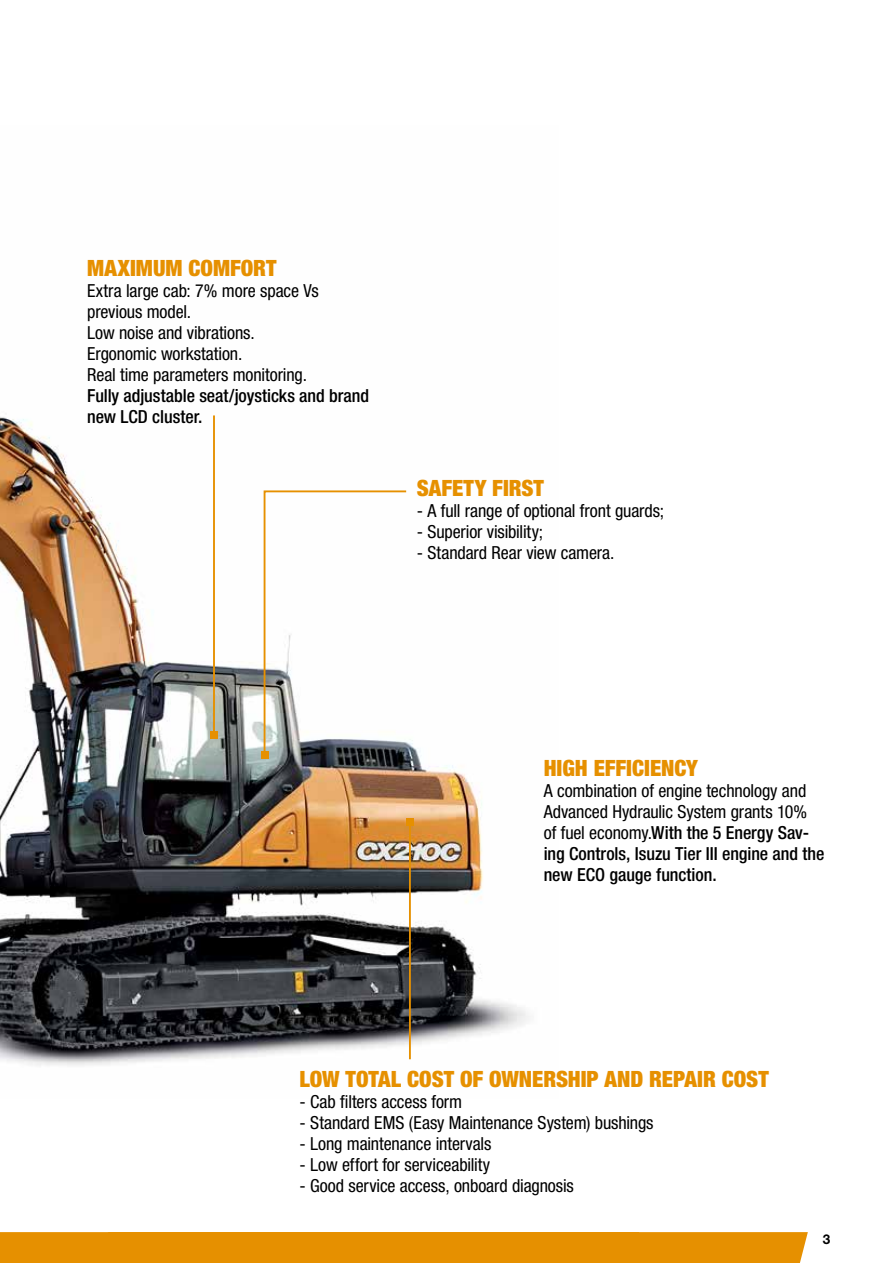
<style>
.page{position:relative;width:893px;height:1263px;background:#fff}
.page>*{position:absolute;margin:0;border:0;box-sizing:border-box;transform-origin:0 0}
.t1{font:900 condensed 22.5px "Helvetica Neue LT Std";color:#e69000}
.t2{font:condensed 18px/21px "Helvetica Neue LT Std";letter-spacing:-.005em;color:#000}
.t3{font:500 condensed 18px/21px "Helvetica Neue LT Std";letter-spacing:-.005em;color:#000}
.t4{font:700 13.5px "Helvetica Neue LT Std";color:#000}
.s1{font-weight:500}
</style>
<div class="page">
<div style="left:0;top:1232px;width:808px;height:31px;background:#e69000"></div>
<img style="left:0;top:417px;width:530px;height:649px">
<hr style="left:213px;top:415px;width:2px;height:320px;background:#e69000">
<div style="left:210px;top:731px;width:8px;height:7px;background:#e69000"></div>
<hr style="left:409px;top:822px;width:2px;height:237px;background:#e69000">
<div style="left:406px;top:818px;width:8px;height:7px;background:#e69000"></div>
<svg style="left:263px;top:489px;width:145px;height:268px"></svg>
<div style="left:261px;top:751px;width:7px;height:8px;background:#e69000"></div>
<p class="t1" style="left:87px;top:254px;width:191px">MAXIMUM COMFORT</p>
<p class="t2" style="left:87px;top:280px;width:233px">Extra large cab: 7% more space Vs previous model.<br>Low noise and vibrations.<br>Ergonomic workstation.<br>Real time parameters monitoring.</p>
<p class="t3" style="left:87px;top:385px;width:284px">Fully adjustable seat/joysticks and brand new LCD cluster.</p>
<p class="t1" style="left:417px;top:474px;width:129px">SAFETY FIRST</p>
<p class="t2" style="left:417px;top:500px;width:249px">- A full range of optional front guards;</p>
<p class="t2" style="left:417px;top:521px;width:128px">- Superior visibility;</p>
<p class="t2" style="left:417px;top:542px;width:199px">- Standard Rear view camera.</p>
<p class="t1" style="left:544px;top:754px;width:156px">HIGH EFFICIENCY</p>
<p class="t2" style="left:544px;top:780px;width:282px">A combination of engine technology and Advanced Hydraulic System grants 10%<br>of fuel economy.<span class="s1">With the 5 Energy Sav&shy;ing Controls, Isuzu Tier III engine and the new ECO gauge function.</span></p>
<p class="t1" style="left:299px;top:1065px;width:471px">LOW TOTAL COST OF OWNERSHIP AND REPAIR COST</p>
<p class="t2" style="left:299px;top:1091px;width:164px">- Cab filters access form</p>
<p class="t2" style="left:299px;top:1112px;width:356px">- Standard EMS (Easy Maintenance System) bushings</p>
<p class="t2" style="left:299px;top:1133px;width:193px">- Long maintenance intervals</p>
<p class="t2" style="left:299px;top:1154px;width:192px">- Low effort for serviceability</p>
<p class="t2" style="left:299px;top:1175px;width:276px">- Good service access, onboard diagnosis</p>
<p class="t4" style="left:823px;top:1230px;width:9px">3</p>
</div>
